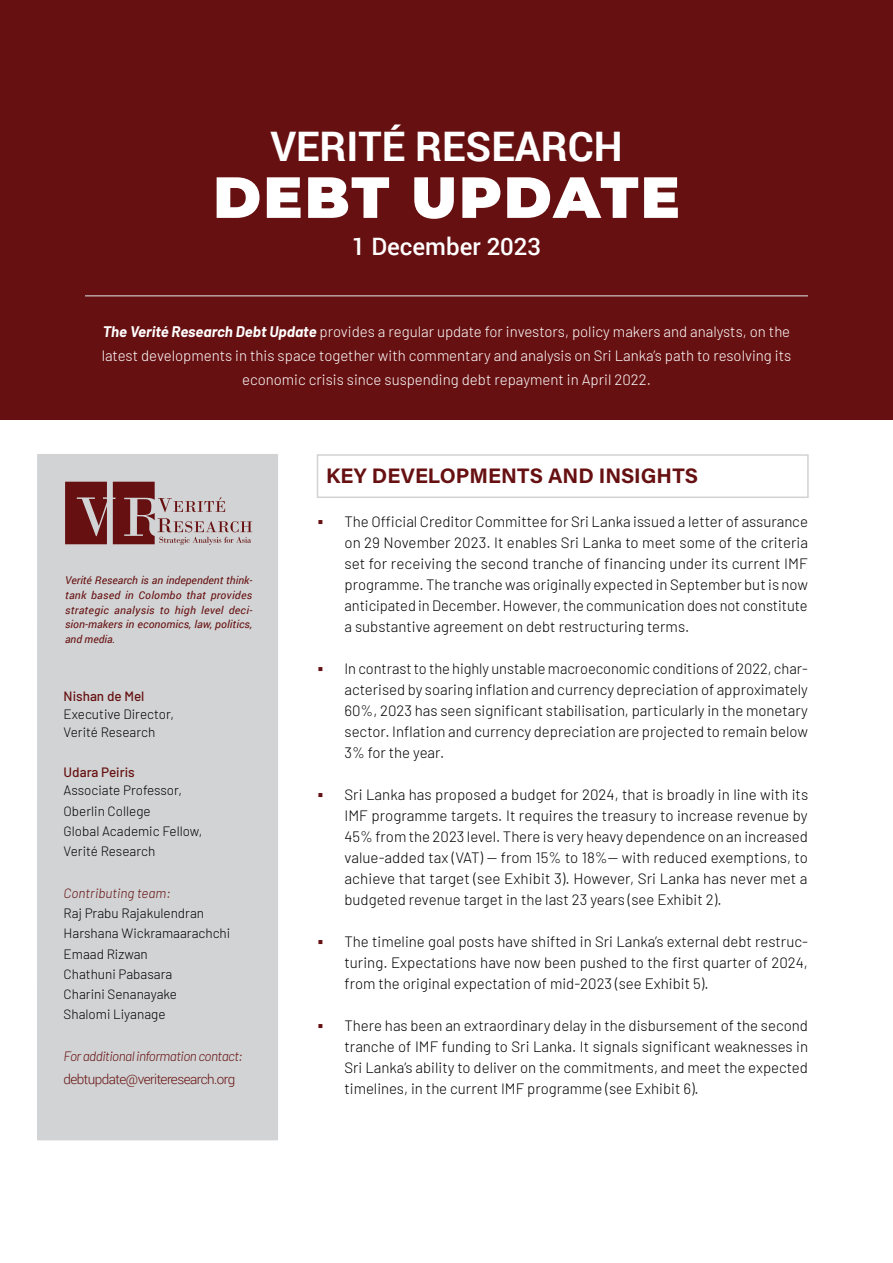
<style>
.page{position:relative;width:893px;height:1263px;background:#fff}
.page>*{position:absolute;margin:0;border:0;box-sizing:border-box;transform-origin:0 0}
.t1{font:900 57.9px "Montserrat";letter-spacing:.035em;color:#fff}
.t2{font:700 40.8px "Roboto";color:#fff}
.t3{font:500 24px "Roboto";color:#fff}
.Main_Headings{font:700 21px "Acumin Pro";color:#671011}
.t4{font:300 15px/21px "Barlow";color:#000;text-align:justify}
.Body_Copy{font:300 15px/24px "Barlow";color:#fff;text-align:center}
.Body_Copy-2{font:300 13.5px "Barlow";color:#000}
.Body_Copy-3{font:italic 300 13.5px "Barlow";letter-spacing:-.04em;color:#671011}
.Body_Copy-4{font:300 13.5px "Roboto";letter-spacing:-.04em;color:#671011}
.Body_Copy-5{font:500 13.5px "Barlow";color:#671011}
.Body_Copy-6{font:italic 300 13.5px "Barlow";color:#671011}
.Body_Copy-7{font:italic 10.65px/14.7px "Roboto";letter-spacing:.005em;color:#671011;text-align:justify}
.s1{font-weight:700;font-style:italic}
</style>
<div class="page">
<div style="left:0;top:0;width:893px;height:420px;background:#671011"></div>
<div style="left:37px;top:454px;width:241px;height:686px;background:#d1d3d4"></div>
<div style="left:317px;top:454px;width:492px;height:44px;border:2px solid #d1d3d4"></div>
<svg style="left:65px;top:482px;width:42px;height:62px"></svg>
<svg style="left:113px;top:482px;width:139px;height:63px"></svg>
<hr style="left:85px;top:295px;width:723px;height:1px;background:#d1d3d4">
<p class="t2" style="left:270px;top:117px;width:354px">VERITÉ RESEARCH</p>
<p class="t1" style="left:213px;top:154px;width:468px">DEBT UPDATE</p>
<p class="t3" style="left:352px;top:230px;width:191px">1 December 2023</p>
<p class="Body_Copy" style="left:102px;top:319px;width:691px"><span class="s1">The Verité Research Debt Update</span> provides a regular update for investors, policy makers and analysts, on the latest developments in this space together with commentary and analysis on Sri Lanka’s path to resolving its economic crisis since suspending debt repayment in April 2022.</p>
<p class="Body_Copy-7" style="left:65px;top:573px;width:189px">Verité Research is an independent think&shy;tank based in Colombo that provides strategic analysis to high level deci&shy;sion-makers in economics, law, politics, and media.</p>
<p class="Body_Copy-5" style="left:64px;top:686px;width:82px">Nishan de Mel</p>
<p class="Body_Copy-2" style="left:64px;top:705px;width:112px">Executive Director,</p>
<p class="Body_Copy-2" style="left:64px;top:723px;width:93px">Verité Research</p>
<p class="Body_Copy-5" style="left:64px;top:763px;width:73px">Udara Peiris</p>
<p class="Body_Copy-2" style="left:64px;top:781px;width:120px">Associate Professor,</p>
<p class="Body_Copy-2" style="left:64px;top:801px;width:89px">Oberlin College</p>
<p class="Body_Copy-2" style="left:64px;top:821px;width:140px">Global Academic Fellow,</p>
<p class="Body_Copy-2" style="left:64px;top:841px;width:93px">Verité Research</p>
<p class="Body_Copy-6" style="left:64px;top:884px;width:109px">Contributing team:</p>
<p class="Body_Copy-2" style="left:64px;top:904px;width:142px">Raj Prabu Rajakulendran</p>
<p class="Body_Copy-2" style="left:64px;top:924px;width:168px">Harshana Wickramaarachchi</p>
<p class="Body_Copy-2" style="left:64px;top:944px;width:86px">Emaad Rizwan</p>
<p class="Body_Copy-2" style="left:64px;top:964px;width:110px">Chathuni Pabasara</p>
<p class="Body_Copy-2" style="left:64px;top:984px;width:115px">Charini Senanayake</p>
<p class="Body_Copy-2" style="left:64px;top:1004px;width:103px">Shalomi Liyanage</p>
<p class="Body_Copy-3" style="left:64px;top:1047px;width:181px">For additional information contact:</p>
<p class="Body_Copy-4" style="left:64px;top:1069px;width:173px">debtupdate@veriteresearch.org</p>
<p class="Main_Headings" style="left:326px;top:461px;width:374px">KEY DEVELOPMENTS AND INSIGHTS</p>
<p class="t4" style="left:344px;top:510px;width:465px">The Official Creditor Committee for Sri Lanka issued a letter of assurance on 29 November 2023. It enables Sri Lanka to meet some of the criteria set for receiving the second tranche of financing under its current IMF programme. The tranche was originally expected in September but is now anticipated in December. However, the communication does not constitute a substantive agreement on debt restructuring terms.</p>
<p class="t4" style="left:344px;top:657px;width:465px">In contrast to the highly unstable macroeconomic conditions of 2022, char&shy;acterised by soaring inflation and currency depreciation of approximately 60%, 2023 has seen significant stabilisation, particularly in the monetary sector. Inflation and currency depreciation are projected to remain below 3% for the year.</p>
<p class="t4" style="left:344px;top:783px;width:465px">Sri Lanka has proposed a budget for 2024, that is broadly in line with its IMF programme targets. It requires the treasury to increase revenue by 45% from the 2023 level. There is very heavy dependence on an increased value-added tax (VAT) — from 15% to 18%— with reduced exemptions, to achieve that target (see Exhibit 3). However, Sri Lanka has never met a budgeted revenue target in the last 23 years (see Exhibit 2).</p>
<p class="t4" style="left:344px;top:930px;width:465px">The timeline goal posts have shifted in Sri Lanka’s external debt restruc&shy;turing. Expectations have now been pushed to the first quarter of 2024, from the original expectation of mid-2023 (see Exhibit 5).</p>
<p class="t4" style="left:344px;top:1014px;width:465px">There has been an extraordinary delay in the disbursement of the second tranche of IMF funding to Sri Lanka. It signals significant weaknesses in Sri Lanka’s ability to deliver on the commitments, and meet the expected timelines, in the current IMF programme (see Exhibit 6).</p>
</div>
